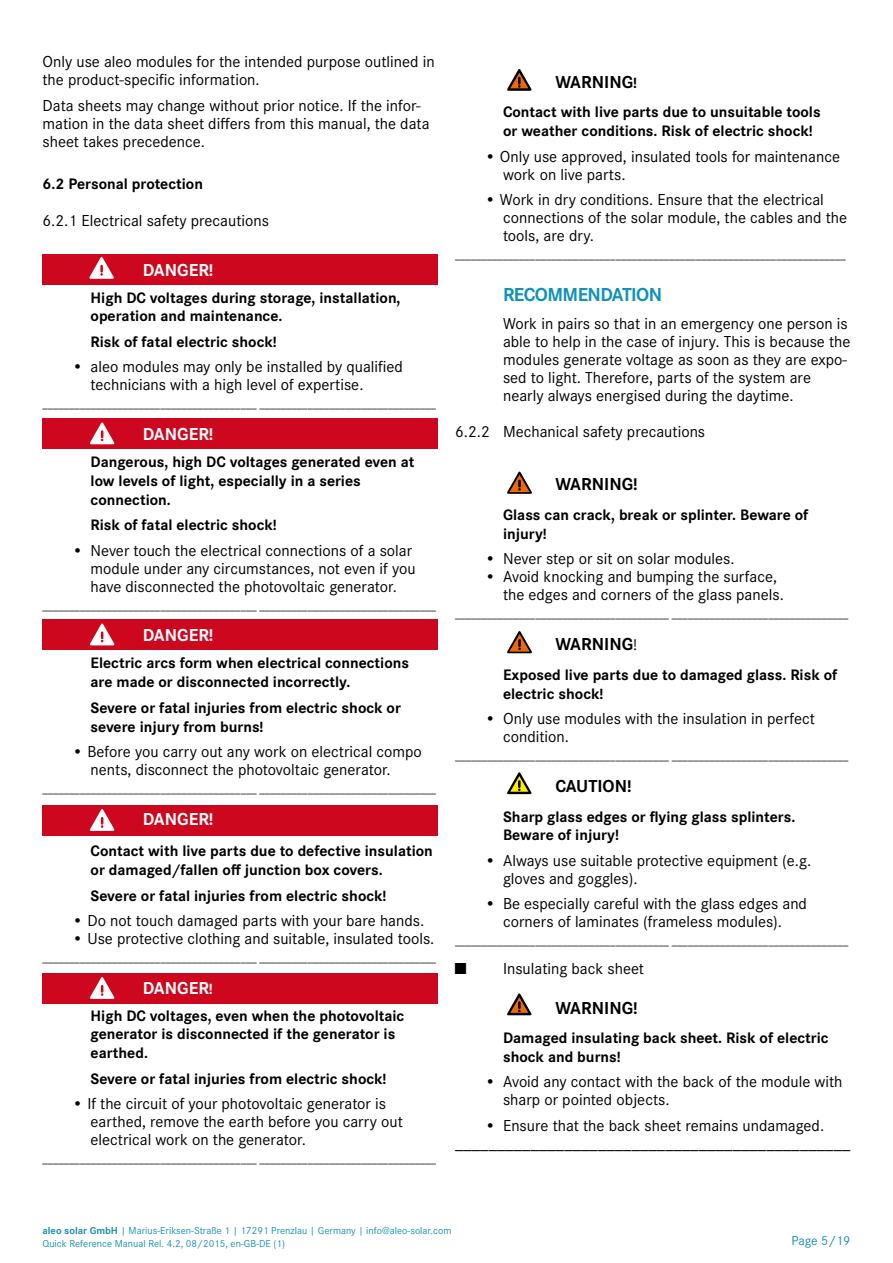
<style>
.page{position:relative;width:893px;height:1263px;background:#fff}
.page>*{position:absolute;margin:0;border:0;box-sizing:border-box;transform-origin:0 0}
.t1{font:700 19.5px "Corporate S Pro";letter-spacing:-.03em;color:#1092b7}
.t2{font:700 18px "Corporate S Pro";color:#000}
.t3{font:700 18px "Corporate S Pro";color:#fff}
.t4{font:16.5px/18px "Corporate S Pro";color:#000}
.t5{font:700 15.75px/18.9px "Corporate S Pro";color:#000}
.t6{font:13.5px "Corporate S Pro";letter-spacing:-.005em;color:#1b91ab}
.t7{font:10.5px "Corporate S Pro";color:#000}
.t8{font:10.5px/13.5px "Corporate S Pro";color:#1b91ab}
.s1{font-size:15.75px}
.s2{font-weight:400;font-size:16.5px}
.s3{font-weight:700}
</style>
<div class="page">
<svg style="left:507px;top:772px;width:25px;height:22px"></svg>
<svg style="left:507px;top:69px;width:25px;height:22px"></svg>
<svg style="left:507px;top:993px;width:25px;height:22px"></svg>
<div style="left:42px;top:254px;width:395px;height:31px;background:#cd071e"></div>
<svg style="left:89px;top:257px;width:25px;height:22px"></svg>
<div style="left:43px;top:418px;width:395px;height:31px;background:#cd071e"></div>
<svg style="left:90px;top:422px;width:25px;height:22px"></svg>
<div style="left:43px;top:619px;width:395px;height:31px;background:#cd071e"></div>
<svg style="left:90px;top:623px;width:25px;height:22px"></svg>
<div style="left:43px;top:805px;width:395px;height:31px;background:#cd071e"></div>
<svg style="left:90px;top:809px;width:25px;height:22px"></svg>
<div style="left:43px;top:973px;width:395px;height:30px;background:#cd071e"></div>
<svg style="left:90px;top:977px;width:25px;height:22px"></svg>
<svg style="left:507px;top:471px;width:25px;height:23px"></svg>
<svg style="left:507px;top:631px;width:25px;height:22px"></svg>
<p class="t4" style="left:43px;top:52px;width:394px">Only use aleo modules for the intended purpose outlined in the product-specific information.</p>
<p class="t4" style="left:43px;top:95px;width:389px">Data sheets may change without prior notice. If the infor&shy;mation in the data sheet differs from this manual, the data sheet takes precedence.</p>
<p class="t5" style="left:43px;top:173px;width:162px">6.2 Personal protection</p>
<p class="t4" style="left:43px;top:210px;width:228px">6.2.1 Electrical safety precautions</p>
<p class="t3" style="left:143px;top:255px;width:72px">DANGER!</p>
<p class="t5" style="left:91px;top:287px;width:312px">High DC voltages during storage, installation, operation and maintenance.</p>
<p class="t5" style="left:91px;top:331px;width:188px">Risk of fatal electric shock!</p>
<p class="t4" style="left:91px;top:357px;width:314px;text-indent:-18px">• aleo modules may only be installed by qualified technicians with a high level of expertise.</p>
<p class="t7" style="left:43px;top:397px;width:395px">________________________________________ _________________________________</p>
<p class="t3" style="left:143px;top:420px;width:72px">DANGER!</p>
<p class="t5" style="left:91px;top:451px;width:325px">Dangerous, high DC voltages generated even at low levels of light, especially in a series connection.</p>
<p class="t5" style="left:91px;top:514px;width:188px">Risk of fatal electric shock!</p>
<p class="t4" style="left:91px;top:540px;width:326px;text-indent:-18px">• Never touch the electrical connections of a solar module under any circumstances, not even if you have disconnected the photovoltaic generator.</p>
<p class="t7" style="left:43px;top:599px;width:395px">________________________________________ _________________________________</p>
<p class="t3" style="left:143px;top:621px;width:72px">DANGER!</p>
<p class="t5" style="left:91px;top:652px;width:320px">Electric arcs form when electrical connections are made or disconnected incorrectly.</p>
<p class="t5" style="left:91px;top:697px;width:312px">Severe or fatal injuries from electric shock or severe injury from burns!</p>
<p class="t4" style="left:91px;top:741px;width:333px;text-indent:-18px">• Before you carry out any work on electrical compo nents, disconnect the photovoltaic generator.</p>
<p class="t7" style="left:43px;top:782px;width:395px">________________________________________ _________________________________</p>
<p class="t3" style="left:143px;top:804px;width:72px">DANGER!</p>
<p class="t5" style="left:91px;top:840px;width:344px">Contact with live parts due to defective insulation or damaged/fallen off junction box covers.</p>
<p class="t5" style="left:91px;top:884px;width:298px">Severe or fatal injuries from electric shock!</p>
<p class="t4" style="left:72px;top:910px;width:353px">• Do not touch damaged parts with your bare hands.</p>
<p class="t4" style="left:72px;top:928px;width:364px">• Use protective clothing and suitable, insulated tools.</p>
<p class="t7" style="left:43px;top:951px;width:395px">________________________________________ _________________________________</p>
<p class="t3" style="left:143px;top:973px;width:72px">DANGER<span class="s1">!</span></p>
<p class="t5" style="left:91px;top:1004px;width:315px">High DC voltages, even when the photovoltaic generator is disconnected if the generator is earthed.</p>
<p class="t5" style="left:91px;top:1068px;width:298px">Severe or fatal injuries from electric shock!</p>
<p class="t4" style="left:91px;top:1094px;width:314px;text-indent:-18px">• If the circuit of your photovoltaic generator is earthed, remove the earth before you carry out electrical work on the generator.</p>
<p class="t7" style="left:43px;top:1152px;width:395px">________________________________________ _________________________________</p>
<p class="t2" style="left:555px;top:68px;width:83px">WARNING<span class="s1">!</span></p>
<p class="t5" style="left:503px;top:101px;width:319px">Contact with live parts due to unsuitable tools or weather conditions. Risk of electric shock!</p>
<p class="t4" style="left:503px;top:146px;width:338px;text-indent:-18px">• Only use approved, insulated tools for maintenance work on live parts.</p>
<p class="t4" style="left:503px;top:190px;width:346px;text-indent:-18px">• Work in dry conditions. Ensure that the electrical connections of the solar module, the cables and the tools, are dry.</p>
<p class="t7" style="left:455px;top:248px;width:392px">_________________________________________________________________________</p>
<p class="t1" style="left:503px;top:279px;width:161px">RECOMMENDATION</p>
<p class="t4" style="left:503px;top:313px;width:349px">Work in pairs so that in an emergency one person is able to help in the case of injury. This is because the modules generate voltage as soon as they are expo&shy;sed to light. Therefore, parts of the system are nearly always energised during the daytime.</p>
<p class="t4" style="left:455px;top:421px;width:252px">6.2.2 Mechanical safety precautions</p>
<p class="t2" style="left:555px;top:470px;width:84px">WARNING!</p>
<p class="t5" style="left:503px;top:504px;width:307px">Glass can crack, break or splinter. Beware of injury!</p>
<p class="t4" style="left:485px;top:548px;width:251px">• Never step or sit on solar modules.</p>
<p class="t4" style="left:503px;top:566px;width:282px;text-indent:-18px">• Avoid knocking and bumping the surface, the edges and corners of the glass panels.</p>
<p class="t7" style="left:455px;top:607px;width:395px">________________________________________ _________________________________</p>
<p class="t2" style="left:555px;top:630px;width:83px">WARNING<span class="s2">!</span></p>
<p class="t5" style="left:503px;top:664px;width:336px">Exposed live parts due to damaged glass. Risk of electric shock!</p>
<p class="t4" style="left:503px;top:708px;width:314px;text-indent:-18px">• Only use modules with the insulation in perfect condition.</p>
<p class="t7" style="left:455px;top:749px;width:395px">________________________________________ _________________________________</p>
<p class="t2" style="left:555px;top:772px;width:78px">CAUTION!</p>
<p class="t5" style="left:503px;top:805px;width:294px">Sharp glass edges or flying glass splinters.<br>Beware of injury!</p>
<p class="t4" style="left:503px;top:850px;width:310px;text-indent:-18px">• Always use suitable protective equipment (e.g. gloves and goggles).</p>
<p class="t4" style="left:485px;top:894px;width:324px;text-align:center">• Be especially careful with the glass edges and corners of laminates (frameless modules).</p>
<p class="t7" style="left:455px;top:934px;width:395px">________________________________________ _________________________________</p>
<p class="t4" style="left:455px;top:958px;width:191px">■ Insulating back sheet</p>
<p class="t2" style="left:555px;top:993px;width:84px">WARNING!</p>
<p class="t5" style="left:503px;top:1027px;width:327px">Damaged insulating back sheet. Risk of electric shock and burns!</p>
<p class="t4" style="left:503px;top:1072px;width:341px;text-indent:-18px">• Avoid any contact with the back of the module with sharp or pointed objects.</p>
<p class="t4" style="left:455px;top:1115px;width:397px;text-align:center">• Ensure that the back sheet remains undamaged. _______________________________________________</p>
<p class="t8" style="left:43px;top:1223px;width:410px"><span class="s3">aleo solar GmbH</span> | Marius-Eriksen-Straße 1 | 17291 Prenzlau | Germany | info@aleo-solar.com<br>Quick Reference Manual Rel. 4.2, 08/2015, en-GB-DE (1)</p>
<p class="t6" style="left:791px;top:1231px;width:61px">Page 5/19</p>
</div>
